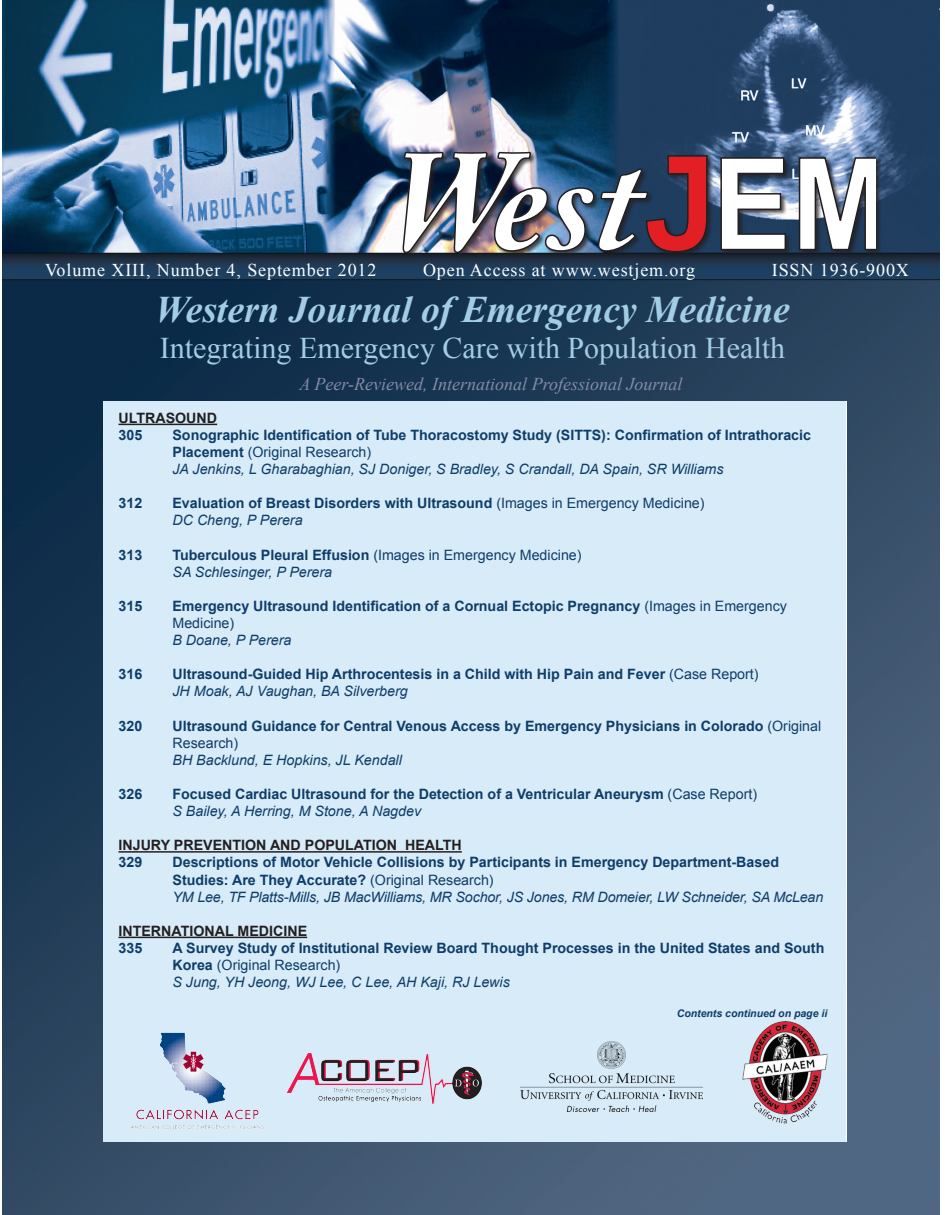
<style>
.page{position:relative;width:945px;height:1215px;background:#fff}
.page>*{position:absolute;margin:0;border:0;box-sizing:border-box;transform-origin:0 0}
.t1{font:italic 700 144px "Adobe Caslon Pro";color:#fff}
.Body_Text{font:italic 700 37.5px "Times New Roman";color:#a3cce5}
.Body_Text-2{font:30px "Times New Roman";color:#a3cce5}
.t2{font:18px "Times New Roman";letter-spacing:.05em;color:#fff}
.t3{font:italic 18px "Times New Roman";color:#858ba7}
.t4{font:700 14.25px/17.1px "Arial";color:#0f3d69}
.t5{font:italic 14.25px "Arial";color:#0f3d69}
.t6{font:700 14.25px "Arial";color:#231f20}
.t7{font:14.25px "Arial";color:#0f3d69}
.t8{font:italic 700 10.5px "Arial";color:#0e3d69}
.s1{font-weight:400}
.s2{font-weight:700}
</style>
<div class="page">
<img style="left:2px;top:0;width:937px;height:1215px">
<div style="left:402px;top:151px;width:480px;height:108px;background:#231f20;opacity:.75"></div>
<svg style="left:720px;top:157px;width:67px;height:94px"></svg>
<svg style="left:798px;top:157px;width:78px;height:94px"></svg>
<img style="left:402px;top:151px;width:306px;height:103px">
<div style="left:104px;top:401px;width:743px;height:740px;background:#d7ebf8"></div>
<img style="left:119px;top:1028px;width:155px;height:115px">
<img style="left:736px;top:1009px;width:100px;height:121px">
<img style="left:284px;top:1050px;width:202px;height:56px">
<hr style="left:118px;top:424px;width:99px;height:1px;background:#231f20">
<hr style="left:118px;top:851px;width:344px;height:2px;background:#231f20">
<hr style="left:118px;top:937px;width:189px;height:1px;background:#231f20">
<img style="left:520px;top:1042px;width:182px;height:69px">
<p class="t2" style="left:45px;top:258px;width:333px">Volume XIII, Number 4, September 2012</p>
<p class="t1" style="left:387px;top:116px;width:255px">West</p>
<p class="t2" style="left:423px;top:258px;width:274px">Open Access at www.westjem.org</p>
<p class="t2" style="left:772px;top:258px;width:139px">ISSN 1936-900X</p>
<p class="Body_Text" style="left:155px;top:283px;width:636px">Western Journal of Emergency Medicine</p>
<p class="Body_Text-2" style="left:160px;top:328px;width:627px">Integrating Emergency Care with Population Health</p>
<p class="t3" style="left:299px;top:372px;width:385px">A Peer-Reviewed, International Professional Journal</p>
<p class="t6" style="left:118px;top:408px;width:100px">ULTRASOUND</p>
<p class="t4" style="left:118px;top:427px;width:25px">305</p>
<p class="t4" style="left:172px;top:427px;width:640px">Sonographic Identification of Tube Thoracostomy Study (SITTS): Confirmation of Intrathoracic<br>Placement <span class="s1">(Original Research)</span></p>
<p class="t5" style="left:172px;top:460px;width:553px">JA Jenkins, L Gharabaghian, SJ Doniger, S Bradley, S Crandall, DA Spain, SR Williams</p>
<p class="t4" style="left:118px;top:495px;width:25px">312</p>
<p class="t4" style="left:172px;top:495px;width:534px">Evaluation of Breast Disorders with Ultrasound <span class="s1">(Images in Emergency Medicine)</span></p>
<p class="t5" style="left:172px;top:511px;width:132px">DC Cheng, P Perera</p>
<p class="t4" style="left:118px;top:547px;width:25px">313</p>
<p class="t7" style="left:172px;top:545px;width:411px"><span class="s2">Tuberculous Pleural Effusion</span> (Images in Emergency Medicine)</p>
<p class="t5" style="left:172px;top:563px;width:161px">SA Schlesinger, P Perera</p>
<p class="t4" style="left:118px;top:598px;width:25px">315</p>
<p class="t4" style="left:172px;top:598px;width:616px">Emergency Ultrasound Identification of a Cornual Ectopic Pregnancy <span class="s1">(Images in Emergency<br>Medicine)</span></p>
<p class="t5" style="left:172px;top:631px;width:121px">B Doane, P Perera</p>
<p class="t4" style="left:118px;top:666px;width:25px">316</p>
<p class="t4" style="left:172px;top:666px;width:588px">Ultrasound-Guided Hip Arthrocentesis in a Child with Hip Pain and Fever <span class="s1">(Case Report)</span></p>
<p class="t5" style="left:172px;top:682px;width:237px">JH Moak, AJ Vaughan, BA Silverberg</p>
<p class="t4" style="left:118px;top:718px;width:25px">320</p>
<p class="t4" style="left:172px;top:718px;width:650px">Ultrasound Guidance for Central Venous Access by Emergency Physicians in Colorado <span class="s1">(Original<br>Research)</span></p>
<p class="t5" style="left:172px;top:751px;width:231px">BH Backlund, E Hopkins, JL Kendall</p>
<p class="t4" style="left:118px;top:786px;width:25px">326</p>
<p class="t4" style="left:172px;top:786px;width:586px">Focused Cardiac Ultrasound for the Detection of a Ventricular Aneurysm <span class="s1">(Case Report)</span></p>
<p class="t5" style="left:172px;top:802px;width:250px">S Bailey, A Herring, M Stone, A Nagdev</p>
<p class="t6" style="left:118px;top:836px;width:345px">INJURY PREVENTION AND POPULATION HEALTH</p>
<p class="t4" style="left:118px;top:854px;width:25px">329</p>
<p class="t4" style="left:172px;top:854px;width:608px">Descriptions of Motor Vehicle Collisions by Participants in Emergency Department-Based<br>Studies: Are They Accurate? <span class="s1">(Original Research)</span></p>
<p class="t5" style="left:172px;top:887px;width:652px">YM Lee, TF Platts-Mills, JB MacWilliams, MR Sochor, JS Jones, RM Domeier, LW Schneider, SA McLean</p>
<p class="t6" style="left:118px;top:921px;width:190px">INTERNATIONAL MEDICINE</p>
<p class="t4" style="left:118px;top:940px;width:25px">335</p>
<p class="t4" style="left:172px;top:940px;width:653px">A Survey Study of Institutional Review Board Thought Processes in the United States and South<br>Korea <span class="s1">(Original Research)</span></p>
<p class="t5" style="left:172px;top:973px;width:339px">S Jung, YH Jeong, WJ Lee, C Lee, AH Kaji, RJ Lewis</p>
<p class="t8" style="left:677px;top:1006px;width:152px">Contents continued on page ii</p>
</div>
